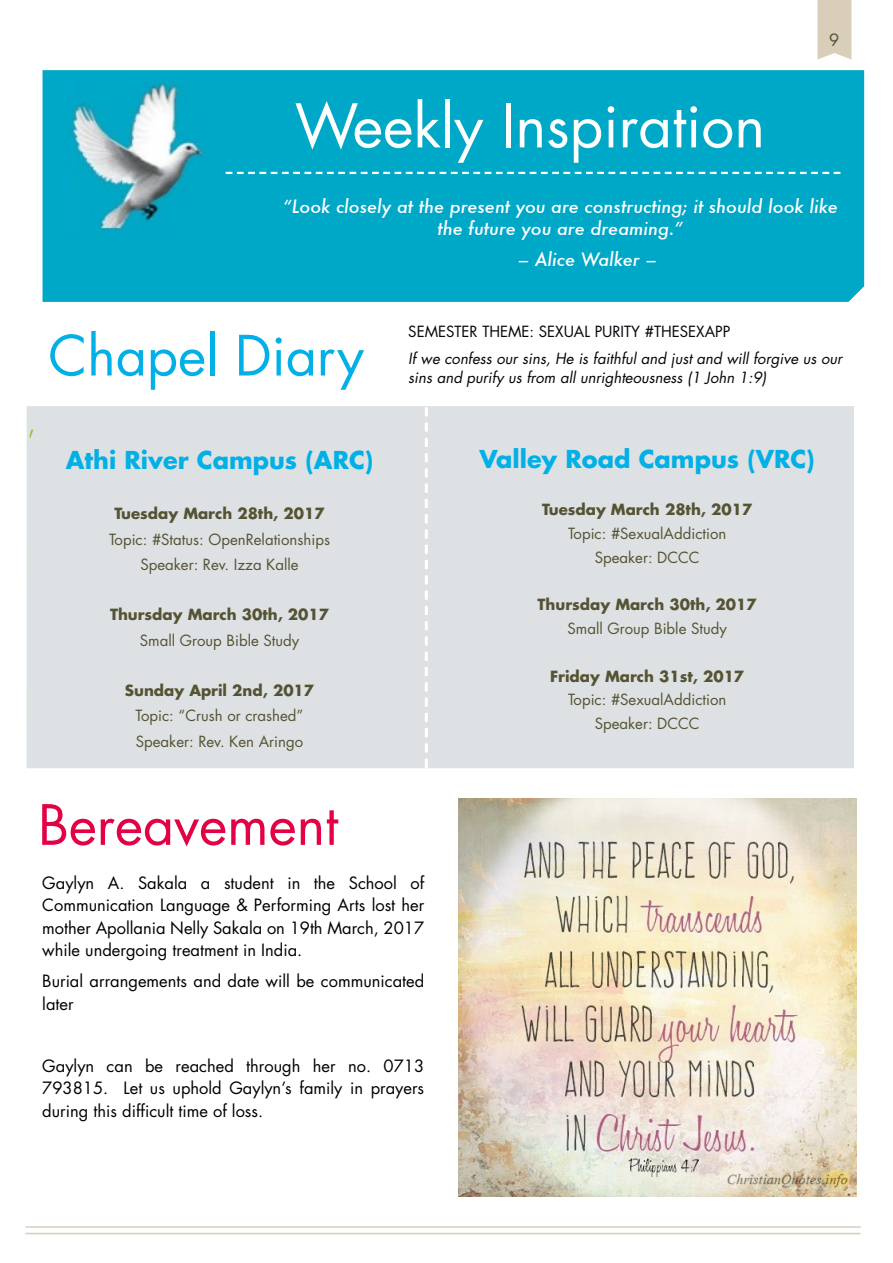
<style>
.page{position:relative;width:893px;height:1263px;background:#fff}
.page>*{position:absolute;margin:0;border:0;box-sizing:border-box;transform-origin:0 0}
.t1{font:58.5px "Futura";color:#fff}
.t2{font:54px "Futura";color:#00b0e6}
.t3{font:54px "Futura";color:#e30043}
.t4{font:300 34.5px "Futura";color:#8fbc13}
.t5{font:700 24px "Futura";color:#00b0e6}
.t6{font:italic 500 18px/22.5px "Futura";color:#fff;text-align:center}
.t7{font:16.5px/22.5px "Futura";color:#000;text-align:justify}
.t8{font:16.5px "Futura";color:#545334}
.t9{font:15px/25.2px "Futura";color:#545334;text-align:center}
.t10{font:700 15px "Futura";color:#545334}
.t11{font:italic 15px "Futura";color:#050409}
.t12{font:15px "Futura";color:#050409}
</style>
<div class="page">
<div style="left:43px;top:70px;width:821px;height:232px;background:#00a8c7"></div>
<svg style="left:226px;top:172px;width:614px;height:2px"></svg>
<img style="left:68px;top:82px;width:142px;height:156px">
<div style="left:27px;top:406px;width:827px;height:362px;background:#dee1e3"></div>
<svg style="left:425px;top:407px;width:3px;height:361px"></svg>
<hr style="left:25px;top:1226px;width:836px;height:2px;background:#d9ceba">
<hr style="left:25px;top:1233px;width:836px;height:1px;background:#d9ceba">
<svg style="left:817px;top:0;width:34px;height:60px"></svg>
<img style="left:459px;top:798px;width:397px;height:398px">
<h1 class="t1" style="left:295px;top:89px;width:472px">Weekly Inspiration</h1>
<p class="t8" style="left:829px;top:29px;width:12px">9</p>
<p class="t6" style="left:283px;top:195px;width:556px">“Look closely at the present you are constructing; it should look like the future you are dreaming.”</p>
<p class="t6" style="left:518px;top:248px;width:141px">– Alice Walker –</p>
<h3 class="t4" style="left:27px;top:399px;width:12px">,</h3>
<h2 class="t2" style="left:49px;top:321px;width:317px">Chapel Diary</h2>
<h3 class="t5" style="left:66px;top:444px;width:309px">Athi River Campus (ARC)</h3>
<p class="t10" style="left:114px;top:504px;width:212px">Tuesday March 28th, 2017</p>
<p class="t9" style="left:109px;top:527px;width:222px">Topic: #Status: OpenRelationships<br>Speaker: Rev. Izza Kalle</p>
<p class="t10" style="left:110px;top:605px;width:221px">Thursday March 30th, 2017</p>
<p class="t9" style="left:140px;top:628px;width:161px">Small Group Bible Study</p>
<p class="t10" style="left:125px;top:681px;width:191px">Sunday April 2nd, 2017</p>
<p class="t9" style="left:136px;top:703px;width:169px;text-align:left">Topic: “Crush or crashed”<br>Speaker: Rev. Ken Aringo</p>
<p class="t12" style="left:408px;top:322px;width:323px">SEMESTER THEME: SEXUAL PURITY #THESEXAPP</p>
<p class="t11" style="left:408px;top:348px;width:435px">If we confess our sins, He is faithful and just and will forgive us our</p>
<p class="t11" style="left:408px;top:368px;width:359px">sins and purify us from all unrighteousness (1 John 1:9)</p>
<h3 class="t5" style="left:480px;top:443px;width:337px">Valley Road Campus (VRC)</h3>
<p class="t10" style="left:542px;top:500px;width:212px">Tuesday March 28th, 2017</p>
<p class="t9" style="left:568px;top:522px;width:160px;line-height:23.7px">Topic: #SexualAddiction<br>Speaker: DCCC</p>
<p class="t10" style="left:538px;top:595px;width:221px">Thursday March 30th, 2017</p>
<p class="t9" style="left:567px;top:616px;width:161px">Small Group Bible Study</p>
<p class="t10" style="left:550px;top:666px;width:196px">Friday March 31st, 2017</p>
<p class="t9" style="left:568px;top:688px;width:160px;line-height:23.7px">Topic: #SexualAddiction<br>Speaker: DCCC</p>
<h2 class="t3" style="left:38px;top:790px;width:301px">Bereavement</h2>
<p class="t7" style="left:42px;top:872px;width:383px">Gaylyn A. Sakala a student in the School of Communication Language &amp; Performing Arts lost her mother Apollania Nelly Sakala on 19th March, 2017 while undergoing treatment in India.</p>
<p class="t7" style="left:42px;top:970px;width:383px">Burial arrangements and date will be communicated later</p>
<p class="t7" style="left:42px;top:1055px;width:383px">Gaylyn can be reached through her no. 0713<br>793815. Let us uphold Gaylyn’s family in prayers during this difficult time of loss.</p>
</div>
